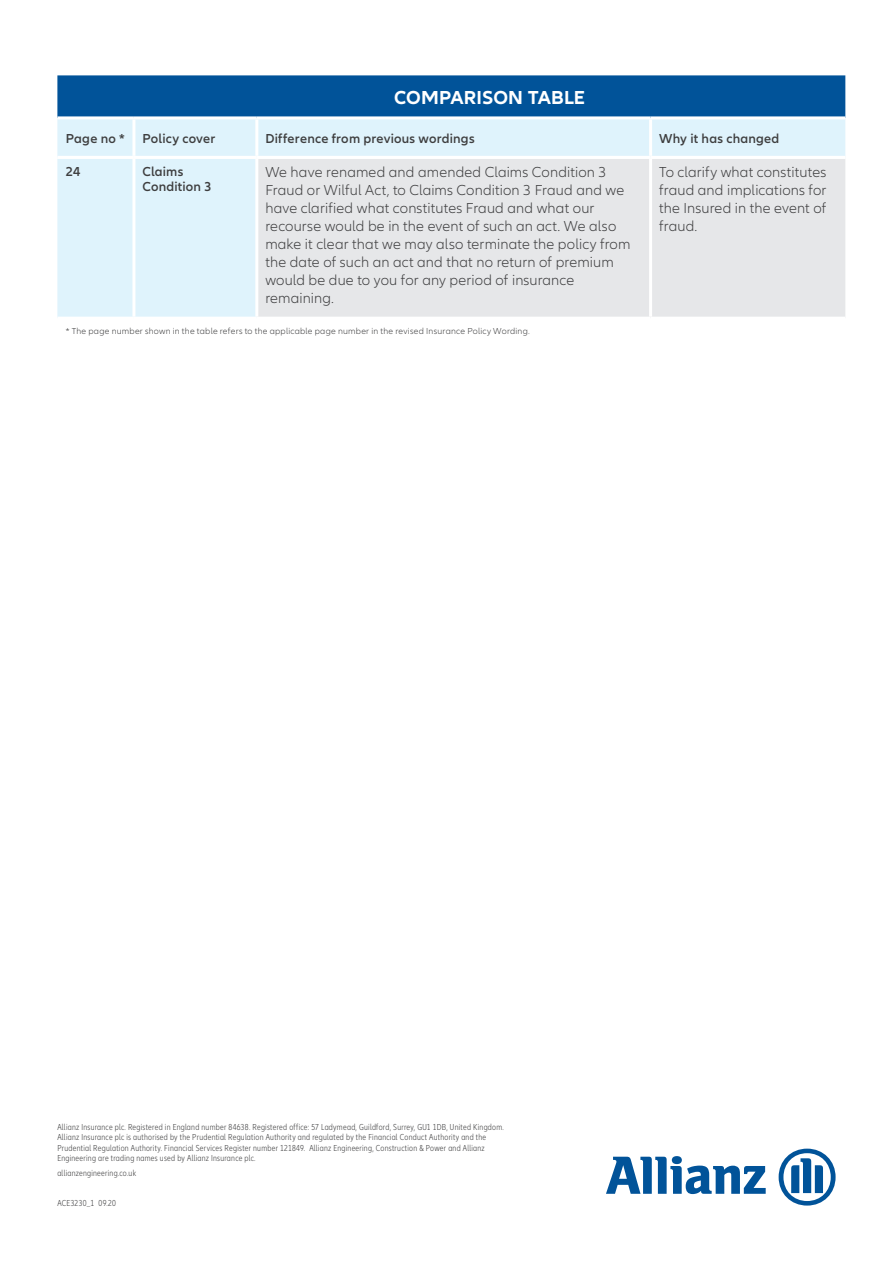
<style>
.page{position:relative;width:893px;height:1263px;background:#fff}
.page>*{position:absolute;margin:0;border:0;box-sizing:border-box;transform-origin:0 0}
.Copy{font:700 19.5px "Allianz Neo";letter-spacing:.005em;color:#fff}
.Copy-2{font:300 15px/18px "Allianz Neo";letter-spacing:.01em;color:#3e3e3f}
.Copy-3{font:600 13.5px "Allianz Neo";letter-spacing:.015em;color:#3e3e3f}
.Copy-4{font:300 condensed 9px/10.5px "Allianz Neo";letter-spacing:.03em;color:#3e3e3f}
.Copy-5{font:300 9px "Allianz Neo";letter-spacing:.025em;color:#3e3e3f}
</style>
<div class="page">
<svg style="left:606px;top:1156px;width:160px;height:38px"></svg>
<svg style="left:779px;top:1148px;width:57px;height:57px"></svg>
<svg style="left:57px;top:75px;width:788px;height:242px"></svg>
<hr style="left:57px;top:116px;width:77px;height:3px;background:#fff">
<hr style="left:134px;top:116px;width:123px;height:3px;background:#fff">
<hr style="left:257px;top:116px;width:394px;height:3px;background:#fff">
<hr style="left:255px;top:119px;width:3px;height:37px;background:#fff">
<hr style="left:651px;top:116px;width:194px;height:3px;background:#fff">
<hr style="left:649px;top:119px;width:3px;height:37px;background:#fff">
<hr style="left:57px;top:156px;width:77px;height:3px;background:#fff">
<hr style="left:134px;top:156px;width:123px;height:3px;background:#fff">
<hr style="left:257px;top:156px;width:394px;height:3px;background:#fff">
<hr style="left:651px;top:156px;width:194px;height:3px;background:#fff">
<hr style="left:132px;top:119px;width:3px;height:37px;background:#fff">
<p class="Copy" style="left:394px;top:86px;width:192px">COMPARISON TABLE</p>
<p class="Copy-3" style="left:66px;top:131px;width:60px">Page no *</p>
<p class="Copy-3" style="left:142px;top:131px;width:74px">Policy cover</p>
<p class="Copy-3" style="left:265px;top:131px;width:211px">Difference from previous wordings</p>
<p class="Copy-3" style="left:659px;top:131px;width:122px">Why it has changed</p>
<p class="Copy-2" style="left:265px;top:164px;width:367px">We have renamed and amended Claims Condition 3<br>Fraud or Wilful Act, to Claims Condition 3 Fraud and we have clarified what constitutes Fraud and what our recourse would be in the event of such an act. We also make it clear that we may also terminate the policy from the date of such an act and that no return of premium would be due to you for any period of insurance remaining.</p>
<p class="Copy-2" style="left:659px;top:164px;width:169px;text-align:justify">To clarify what constitutes fraud and implications for the Insured in the event of fraud.</p>
<p class="Copy-5" style="left:66px;top:325px;width:465px">* The page number shown in the table refers to the applicable page number in the revised Insurance Policy Wording.</p>
<p class="Copy-3" style="left:66px;top:164px;width:16px">24</p>
<p class="Copy-3" style="left:142px;top:164px;width:42px">Claims</p>
<p class="Copy-3" style="left:142px;top:179px;width:71px">Condition 3</p>
<p class="Copy-4" style="left:57px;top:1122px;width:448px">Allianz Insurance plc. Registered in England number 84638. Registered office: 57 Ladymead, Guildford, Surrey, GU1 1DB, United Kingdom.<br>Allianz Insurance plc is authorised by the Prudential Regulation Authority and regulated by the Financial Conduct Authority and the Prudential Regulation Authority. Financial Services Register number 121849. Allianz Engineering, Construction &amp; Power and Allianz Engineering are trading names used by Allianz Insurance plc.</p>
<p class="Copy-4" style="left:57px;top:1168px;width:80px">allianzengineering.co.uk</p>
<p class="Copy-4" style="left:57px;top:1197px;width:60px">ACE3230_1 09.20</p>
</div>
